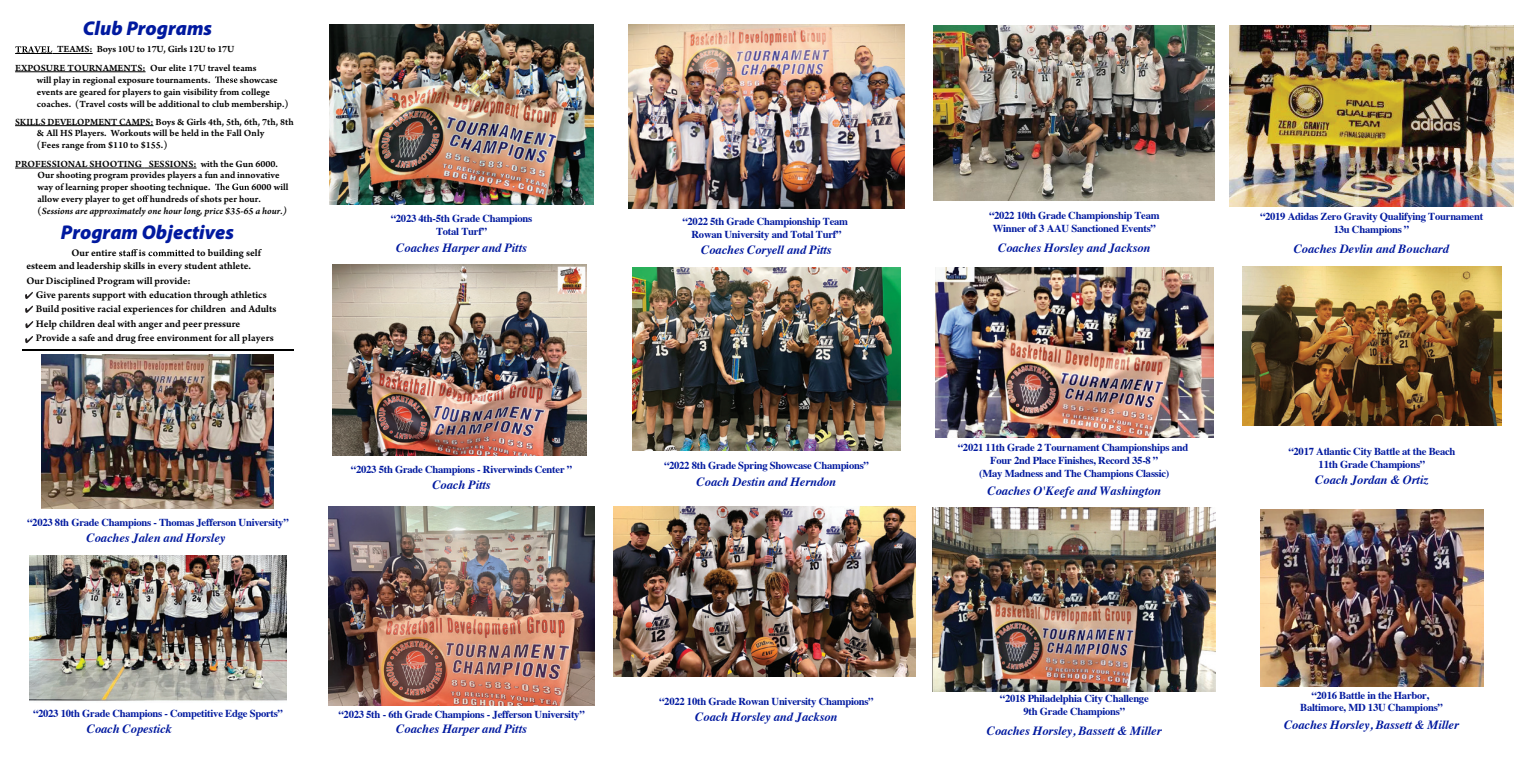
<style>
.page{position:relative;width:1530px;height:765px;background:#fff}
.page>*{position:absolute;margin:0;border:0;box-sizing:border-box;transform-origin:0 0}
.t1{font:italic 900 20px "Myriad Pro";color:#00199f}
.t2{font:italic 700 12.5px "Times";letter-spacing:-.01em;color:#00199f}
.t3{font:700 10.62px/12.8px "Times";letter-spacing:-.025em;color:#00199f;text-align:center}
.t4{font:10.62px/14px "Arno Pro Smbd Sm Text";color:#000}
.t5{font:10px/12px "Arno Pro Smbd Sm Text";color:#000}
.t6{font:10px/11.9px "Arno Pro Smbd Sm Text";color:#000;scale:.95 1}
.t7{font:10px "Arno Pro Smbd Italic Sm Text";color:#000}
.s1{font-family:"Arno Pro Smbd Sm Text"}
</style>
<div class="page">
<svg style="left:25px;top:292px;width:8px;height:7px"></svg>
<svg style="left:25px;top:306px;width:8px;height:7px"></svg>
<svg style="left:25px;top:321px;width:8px;height:7px"></svg>
<svg style="left:25px;top:336px;width:8px;height:7px"></svg>
<img style="left:1260px;top:509px;width:224px;height:177px">
<svg style="left:15px;top:46px;width:40px;height:8px"></svg>
<hr style="left:55px;top:53px;width:38px;height:1px;background:#000">
<hr style="left:15px;top:125px;width:132px;height:1px;background:#000">
<hr style="left:15px;top:72px;width:131px;height:1px;background:#000">
<svg style="left:215px;top:76px;width:23px;height:7px"></svg>
<hr style="left:15px;top:168px;width:127px;height:1px;background:#000">
<hr style="left:145px;top:168px;width:51px;height:1px;background:#000">
<svg style="left:215px;top:183px;width:34px;height:7px"></svg>
<svg style="left:137px;top:195px;width:12px;height:7px"></svg>
<svg style="left:119px;top:249px;width:19px;height:7px"></svg>
<svg style="left:148px;top:249px;width:47px;height:7px"></svg>
<img style="left:1243px;top:266px;width:258px;height:160px">
<img style="left:933px;top:507px;width:283px;height:185px">
<img style="left:1230px;top:25px;width:283px;height:181px">
<img style="left:935px;top:268px;width:279px;height:170px">
<hr style="left:22px;top:350px;width:272px;height:1px;background:#000">
<img style="left:29px;top:555px;width:257px;height:146px">
<img style="left:42px;top:355px;width:232px;height:154px">
<img style="left:614px;top:506px;width:302px;height:171px">
<img style="left:633px;top:268px;width:267px;height:182px">
<img style="left:330px;top:24px;width:263px;height:180px">
<img style="left:332px;top:265px;width:255px;height:190px">
<img style="left:329px;top:506px;width:265px;height:199px">
<img style="left:628px;top:24px;width:276px;height:184px">
<img style="left:934px;top:25px;width:281px;height:175px">
<h1 class="t1" style="left:83px;top:17px;width:131px">Club Programs</h1>
<p class="t5" style="left:57px;top:44px;width:179px">TEAMS: Boys 10U to 17U, Girls 12U to 17U</p>
<p class="t5" style="left:37px;top:62px;width:221px;text-indent:-22px">EXPOSURE TOURNAMENTS: Our elite 17U travel teams will play in regional exposure tournaments.</p>
<p class="t5" style="left:37px;top:74px;width:253px;text-indent:203px">showcase events are geared for players to gain visibility from college coaches. (Travel costs will be additional to club membership.)</p>
<p class="t6" style="left:37px;top:116px;width:272px;text-indent:-22px">SKILLS DEVELOPMENT CAMPS: Boys &amp; Girls 4th, 5th, 6th, 7th, 8th &amp; All HS Players. Workouts will be held in the Fall Only<br>(Fees range from $110 to $155.)</p>
<p class="t5" style="left:15px;top:159px;width:266px;line-height:10.9px;text-align:right">PROFESSIONAL SHOOTING SESSIONS: with the Gun 6000.<br>Our shooting program provides players a fun and innovative</p>
<p class="t5" style="left:38px;top:181px;width:174px">way of learning proper shooting technique.</p>
<p class="t5" style="left:251px;top:181px;width:38px">6000 will</p>
<p class="t5" style="left:38px;top:193px;width:99px">allow every player to get</p>
<p class="t5" style="left:150px;top:193px;width:113px">hundreds of shots per hour.</p>
<p class="t7" style="left:38px;top:205px;width:251px"><span class="s1">(</span>Sessions are approximately one hour long, price $35-65 a hour.)</p>
<p class="t4" style="left:71px;top:246px;width:47px">Our entire</p>
<p class="t4" style="left:139px;top:246px;width:8px">is</p>
<h1 class="t1" style="left:61px;top:222px;width:175px">Program Objectives</h1>
<p class="t4" style="left:26px;top:247px;width:236px;line-height:12.8px;text-indent:170px">to building self esteem and leadership skills in every student athlete.</p>
<p class="t4" style="left:26px;top:274px;width:166px">Our Disciplined Program will provide:</p>
<p class="t4" style="left:36px;top:288px;width:242px">Give parents support with education through athletics<br>Build positive racial experiences for children and Adults</p>
<p class="t4" style="left:36px;top:318px;width:240px">Help children deal with anger and peer pressure<br>Provide a safe and drug free environment for all players</p>
<p class="t3" style="left:27px;top:516px;width:263px">“2023 8th Grade Champions - Thomas Jefferson University”</p>
<p class="t2" style="left:87px;top:526px;width:140px">Coaches Jalen and Horsley</p>
<p class="t3" style="left:391px;top:213px;width:143px">“2023 4th-5th Grade Champions<br>Total Turf”</p>
<p class="t2" style="left:396px;top:236px;width:132px">Coaches Harper and Pitts</p>
<p class="t3" style="left:351px;top:463px;width:223px">“2023 5th Grade Champions - Riverwinds Center ”</p>
<p class="t2" style="left:432px;top:473px;width:60px">Coach Pitts</p>
<p class="t3" style="left:682px;top:216px;width:167px">“2022 5th Grade Championship Team<br>Rowan University and Total Turf”</p>
<p class="t2" style="left:701px;top:238px;width:132px">Coaches Coryell and Pitts</p>
<p class="t3" style="left:664px;top:460px;width:206px">“2022 8th Grade Spring Showcase Champions”</p>
<p class="t2" style="left:697px;top:470px;width:141px">Coach Destin and Herndon</p>
<p class="t3" style="left:33px;top:707px;width:251px">“2023 10th Grade Champions - Competitive Edge Sports”</p>
<p class="t2" style="left:87px;top:717px;width:86px">Coach Copestick</p>
<p class="t3" style="left:659px;top:695px;width:216px">“2022 10th Grade Rowan University Champions”</p>
<p class="t3" style="left:339px;top:709px;width:248px">“2023 5th - 6th Grade Champions - Jefferson University”</p>
<p class="t2" style="left:695px;top:705px;width:144px">Coach Horsley and Jackson</p>
<p class="t2" style="left:396px;top:717px;width:132px">Coaches Harper and Pitts</p>
<p class="t3" style="left:989px;top:210px;width:172px">“2022 10th Grade Championship Team<br>Winner of 3 AAU Sanctioned Events”</p>
<p class="t2" style="left:998px;top:236px;width:154px">Coaches Horsley and Jackson</p>
<p class="t3" style="left:1260px;top:211px;width:225px">“2019 Adidas Zero Gravity Qualifying Tournament<br>13u Champions ”</p>
<p class="t2" style="left:1294px;top:237px;width:157px">Coaches Devlin and Bouchard</p>
<p class="t3" style="left:958px;top:442px;width:232px">“2021 11th Grade 2 Tournament Championships and<br>Four 2nd Place Finishes, Record 35-8 ”<br>(May Madness and The Champions Classic)</p>
<p class="t2" style="left:988px;top:479px;width:175px">Coaches O'Keefe and Washington</p>
<p class="t3" style="left:1289px;top:445px;width:169px">“2017 Atlantic City Battle at the Beach<br>11th Grade Champions”</p>
<p class="t2" style="left:1315px;top:468px;width:114px">Coach Jordan &amp; Ortiz</p>
<p class="t3" style="left:1000px;top:693px;width:150px">“2018 Philadelphia City Challenge<br>9th Grade Champions”</p>
<p class="t2" style="left:987px;top:719px;width:176px">Coaches Horsley, Bassett &amp; Miller</p>
<p class="t3" style="left:1300px;top:689px;width:144px">“2016 Battle in the Harbor,<br>Baltimore, MD 13U Champions”</p>
<p class="t2" style="left:1284px;top:713px;width:176px">Coaches Horsley, Bassett &amp; Miller</p>
</div>
